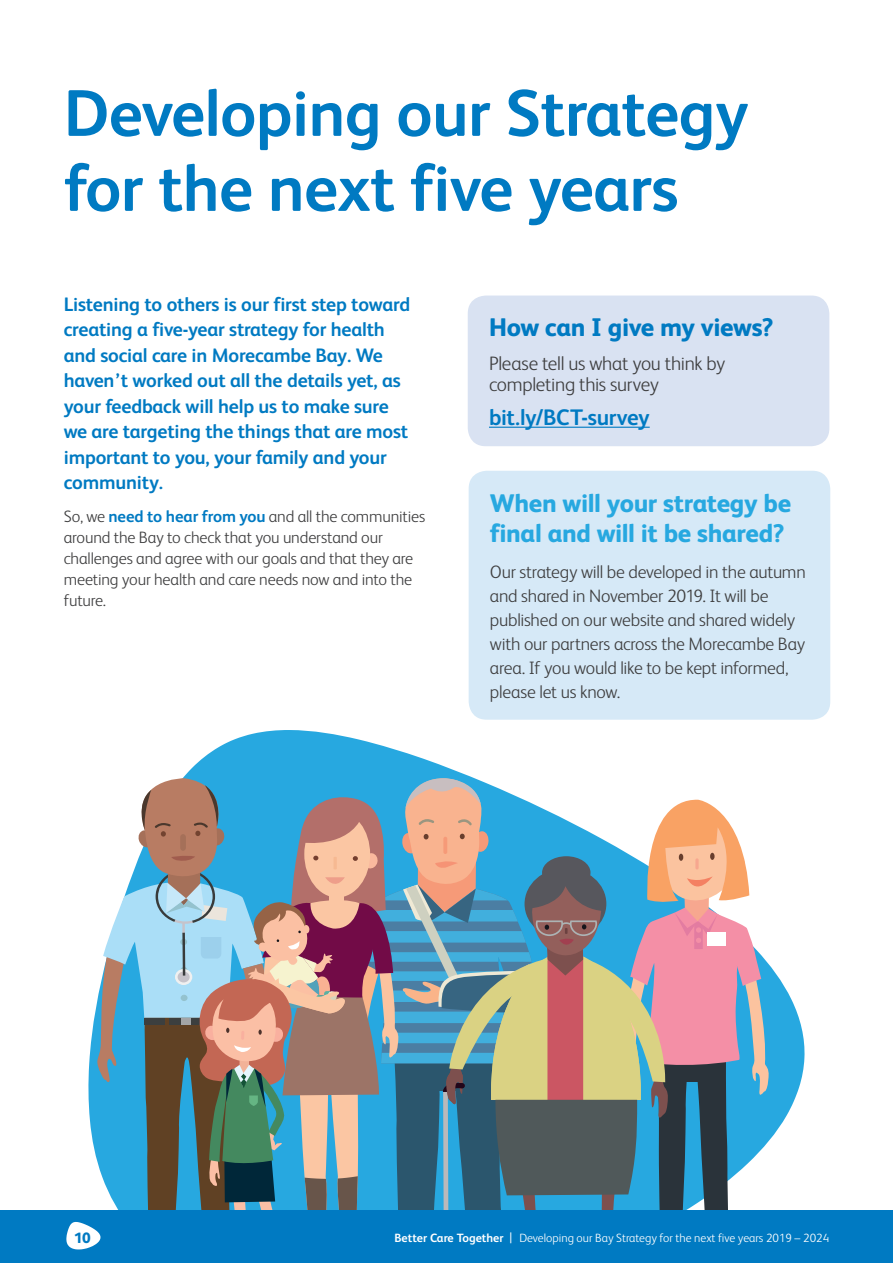
<style>
.page{position:relative;width:893px;height:1263px;background:#fff}
.page>*{position:absolute;margin:0;border:0;box-sizing:border-box;transform-origin:0 0}
.heading_1{font:700 66px/75px "FS Albert";letter-spacing:-.01em;color:#007ac2}
.body{font:800 25.5px/30px "FS Albert";letter-spacing:-.015em;color:#27a8e0}
.body-2{font:800 25.5px "FS Albert";letter-spacing:-.02em;color:#007ac2}
.body-3{font:700 22.5px "FS Albert";letter-spacing:-.015em;color:#007ac2}
.first_para{font:700 19.5px/25.5px "FS Albert";letter-spacing:-.01em;color:#007ac2}
.body-4{font:300 19.5px/21px "FS Albert";letter-spacing:-.015em;color:#3e3e3f}
.body-5{font:300 18px/24px "FS Albert";letter-spacing:-.015em;color:#3e3e3f}
.body-6{font:300 16.5px/21px "FS Albert";letter-spacing:-.01em;color:#3e3e3f}
.body-7{font:800 15px "FS Albert";color:#007ac2}
.t1{font:300 12px "FS Albert";color:#fff}
.t2{font:700 12px "FS Albert";color:#fff}
.s1{font-weight:700;color:#007ac2}
.s2{font-weight:300;font-size:15px}
</style>
<div class="page">
<svg style="left:183px;top:730px;width:622px;height:411px"></svg>
<div style="left:0;top:1210px;width:893px;height:53px;background:#007ac2"></div>
<svg style="left:66px;top:777px;width:703px;height:473px"></svg>
<div style="left:468px;top:296px;width:361px;height:150px;background:#d9e2f2;border-radius:18px"></div>
<hr style="left:489px;top:427px;width:161px;height:1px;background:#007ac2">
<div style="left:469px;top:471px;width:361px;height:249px;background:#d6e9f7;border-radius:18px"></div>
<p class="heading_1" style="left:64px;top:75px;width:686px">Developing our Strategy for the next five years</p>
<p class="first_para" style="left:64px;top:291px;width:348px">Listening to others is our first step toward creating a five-year strategy for health and social care in Morecambe Bay. We haven’t worked out all the details yet, as your feedback will help us to make sure we are targeting the things that are most important to you, your family and your community.</p>
<p class="body-6" style="left:64px;top:506px;width:363px">So, we <span class="s1">need to hear from you</span> and all the communities around the Bay to check that you understand our challenges and agree with our goals and that they are meeting your health and care needs now and into the future.</p>
<p class="body-2" style="left:489px;top:313px;width:286px">How can I give my views?</p>
<p class="body-4" style="left:489px;top:353px;width:238px">Please tell us what you think by completing this survey</p>
<p class="body-3" style="left:489px;top:404px;width:162px">bit.ly/BCT-survey</p>
<p class="body" style="left:490px;top:487px;width:303px">When will your strategy be final and will it be shared?</p>
<p class="body-5" style="left:490px;top:560px;width:317px">Our strategy will be developed in the autumn and shared in November 2019. It will be published on our website and shared widely with our partners across the Morecambe Bay area. If you would like to be kept informed, please let us know.</p>
<p class="body-7" style="left:74px;top:1228px;width:18px">10</p>
<p class="t1" style="left:519px;top:1230px;width:311px">Developing our Bay Strategy for the next five years 2019 – 2024</p>
<p class="t2" style="left:394px;top:1230px;width:119px">Better Care Together <span class="s2">|</span></p>
</div>
